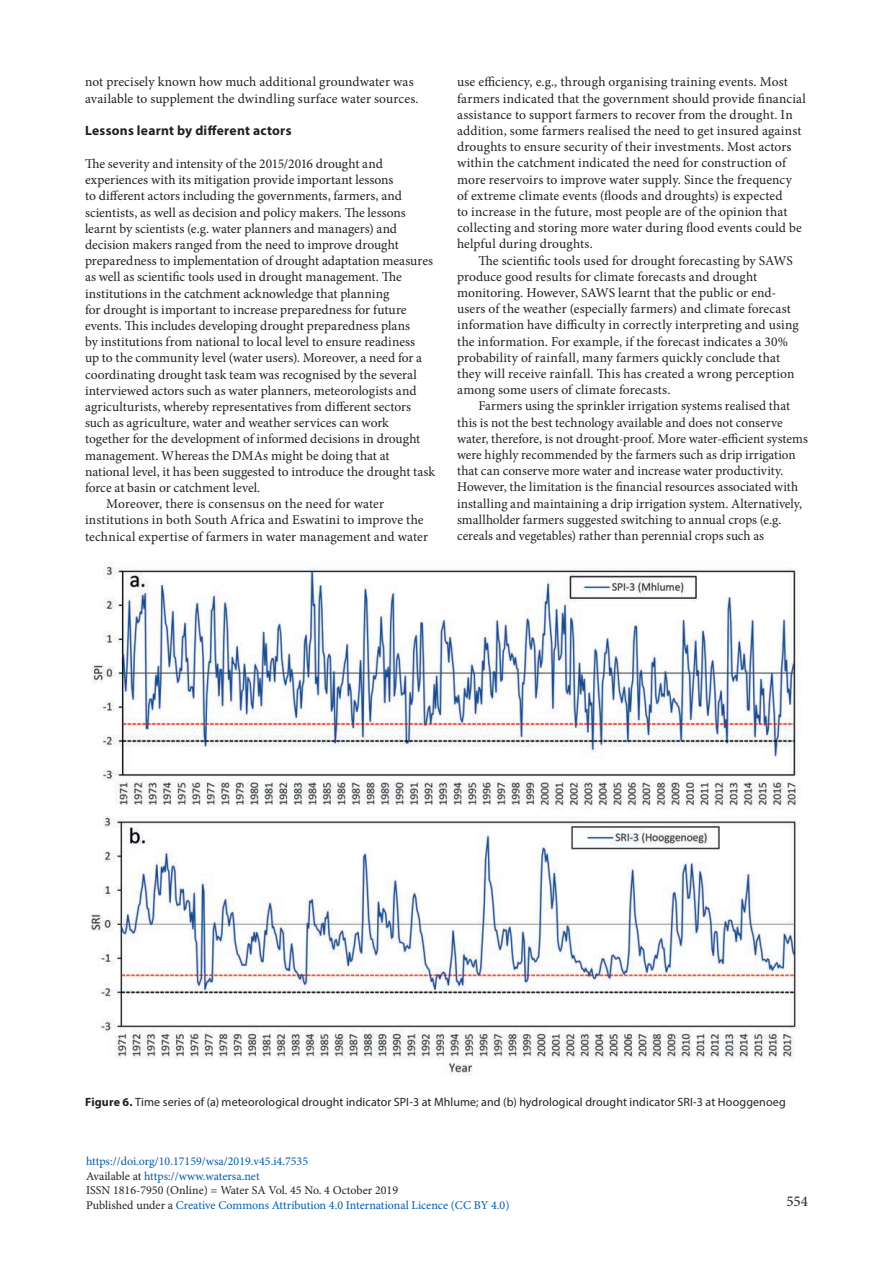
<style>
.page{position:relative;width:893px;height:1263px;background:#fff}
.page>*{position:absolute;margin:0;border:0;box-sizing:border-box;transform-origin:0 0}
.t1{font:15px "Minion Pro";color:#231f20}
.t2{font:13.5px/16.2px "Minion Pro";color:#231f20}
.t3{font:700 13.5px "Myriad Pro";letter-spacing:.02em;color:#231f20}
.t4{font:12px/14.4px "Minion Pro";color:#015aaa}
.t5{font:12px "Myriad Pro";letter-spacing:.01em;color:#231f20}
.s1{font-weight:700}
.s2{color:#231f20}
</style>
<div class="page">
<img style="left:90px;top:562px;width:710px;height:514px">
<p class="t2" style="left:85px;top:74px;width:335px">not precisely known how much additional groundwater was available to supplement the dwindling surface water sources.</p>
<p class="t3" style="left:85px;top:122px;width:208px">Lessons learnt by different actors</p>
<p class="t2" style="left:85px;top:156px;width:299px">The severity and intensity of the 2015/2016 drought and</p>
<p class="t2" style="left:85px;top:172px;width:310px">experiences with its mitigation provide important lessons</p>
<p class="t2" style="left:85px;top:188px;width:318px">to different actors including the governments, farmers, and</p>
<p class="t2" style="left:85px;top:204px;width:322px">scientists, as well as decision and policy makers. The lessons</p>
<p class="t2" style="left:85px;top:220px;width:314px">learnt by scientists (e.g. water planners and managers) and</p>
<p class="t2" style="left:85px;top:237px;width:315px">decision makers ranged from the need to improve drought</p>
<p class="t2" style="left:85px;top:253px;width:350px">preparedness to implementation of drought adaptation measures</p>
<p class="t2" style="left:85px;top:269px;width:318px">as well as scientific tools used in drought management. The</p>
<p class="t2" style="left:85px;top:285px;width:306px">institutions in the catchment acknowledge that planning</p>
<p class="t2" style="left:85px;top:301px;width:323px">for drought is important to increase preparedness for future</p>
<p class="t2" style="left:85px;top:318px;width:327px">events. This includes developing drought preparedness plans</p>
<p class="t2" style="left:85px;top:334px;width:332px">by institutions from national to local level to ensure readiness</p>
<p class="t2" style="left:85px;top:350px;width:339px">up to the community level (water users). Moreover, a need for a</p>
<p class="t2" style="left:85px;top:366px;width:333px">coordinating drought task team was recognised by the several</p>
<p class="t2" style="left:85px;top:382px;width:333px">interviewed actors such as water planners, meteorologists and</p>
<p class="t2" style="left:85px;top:399px;width:327px">agriculturists, whereby representatives from different sectors</p>
<p class="t2" style="left:85px;top:415px;width:305px">such as agriculture, water and weather services can work</p>
<p class="t2" style="left:85px;top:431px;width:337px">together for the development of informed decisions in drought</p>
<p class="t2" style="left:85px;top:447px;width:306px">management. Whereas the DMAs might be doing that at</p>
<p class="t2" style="left:85px;top:463px;width:352px">national level, it has been suggested to introduce the drought task</p>
<p class="t2" style="left:85px;top:480px;width:177px">force at basin or catchment level.</p>
<p class="t2" style="left:106px;top:496px;width:279px">Moreover, there is consensus on the need for water</p>
<p class="t2" style="left:85px;top:512px;width:340px">institutions in both South Africa and Eswatini to improve the</p>
<p class="t2" style="left:85px;top:528px;width:344px">technical expertise of farmers in water management and water</p>
<p class="t2" style="left:457px;top:74px;width:350px">use efficiency, e.g., through organising training events. Most farmers indicated that the government should provide financial assistance to support farmers to recover from the drought. In addition, some farmers realised the need to get insured against droughts to ensure security of their investments. Most actors within the catchment indicated the need for construction of more reservoirs to improve water supply. Since the frequency of extreme climate events (floods and droughts) is expected<br>to increase in the future, most people are of the opinion that collecting and storing more water during flood events could be helpful during droughts.</p>
<p class="t2" style="left:457px;top:252px;width:343px;text-indent:21px">The scientific tools used for drought forecasting by SAWS produce good results for climate forecasts and drought monitoring. However, SAWS learnt that the public or end&shy;users of the weather (especially farmers) and climate forecast information have difficulty in correctly interpreting and using the information. For example, if the forecast indicates a 30% probability of rainfall, many farmers quickly conclude that they will receive rainfall. This has created a wrong perception among some users of climate forecasts.</p>
<p class="t2" style="left:457px;top:398px;width:352px;text-indent:21px">Farmers using the sprinkler irrigation systems realised that this is not the best technology available and does not conserve water, therefore, is not drought-proof. More water-efficient systems were highly recommended by the farmers such as drip irrigation that can conserve more water and increase water productivity.<br>However, the limitation is the financial resources associated with installing and maintaining a drip irrigation system. Alternatively, smallholder farmers suggested switching to annual crops (e.g. cereals and vegetables) rather than perennial crops such as</p>
<p class="t5" style="left:85px;top:1095px;width:702px"><span class="s1">Figure 6.</span> Time series of (a) meteorological drought indicator SPI-3 at Mhlume; and (b) hydrological drought indicator SRI-3 at Hooggenoeg</p>
<p class="t4" style="left:86px;top:1154px;width:425px">https://doi.org/10.17159/wsa/2019.v45.i4.7535<br><span class="s2">Available at</span> https://www.watersa.net<br><span class="s2">ISSN 1816-7950 (Online) = Water SA Vol. 45 No. 4 October 2019<br>Published under a</span> Creative Commons Attribution 4.0 International Licence (CC BY 4.0)</p>
<p class="t1" style="left:786px;top:1191px;width:23px">554</p>
</div>
